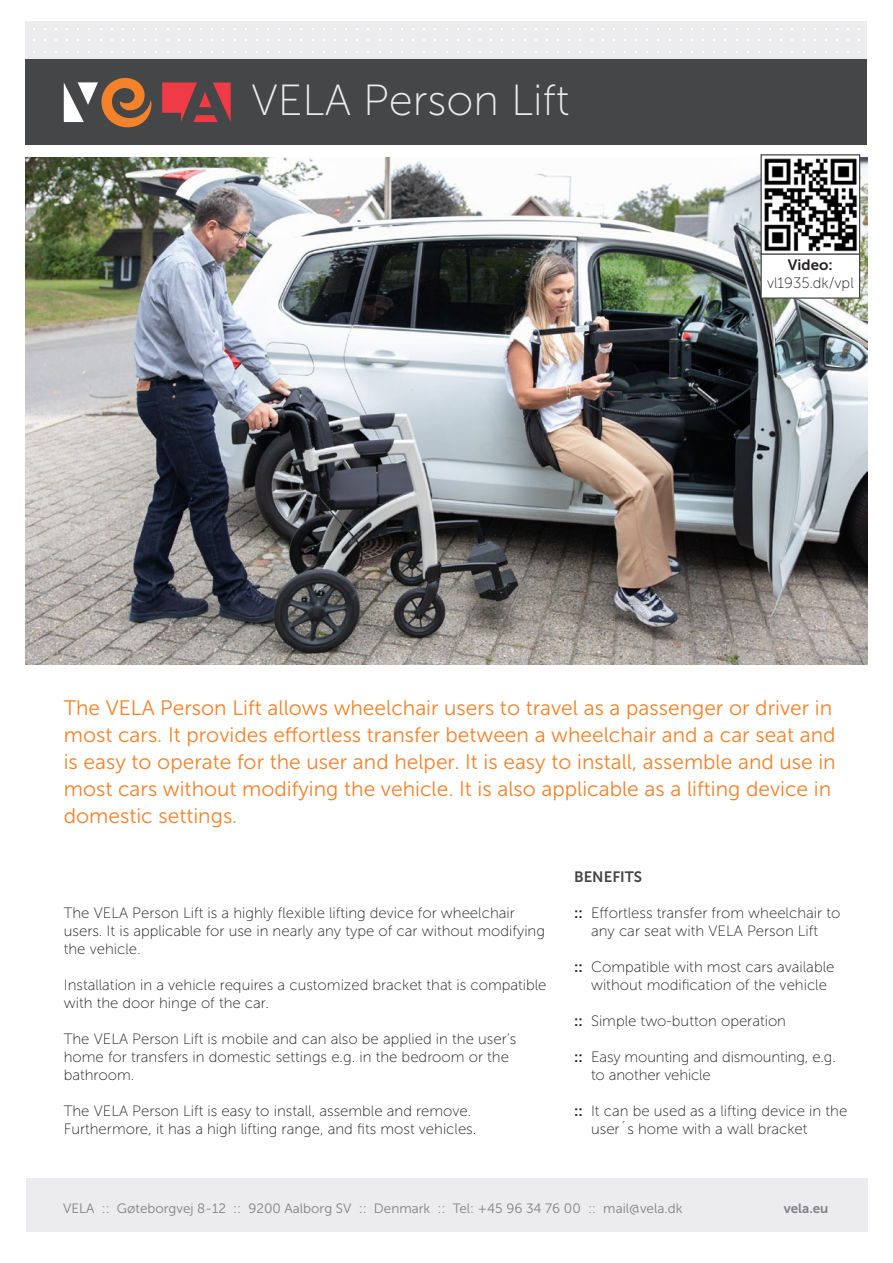
<style>
.page{position:relative;width:893px;height:1263px;background:#fff}
.page>*{position:absolute;margin:0;border:0;box-sizing:border-box;transform-origin:0 0}
.Titeloverskrift{font:43.5px "Museo Sans 100";color:#ececee}
.Overskrift_orange{font:21px/27px "Museo Sans 300";color:#f4822b}
.Brødtekst_med_afsnitsafstand{font:15px/18px "Museo Sans 100";color:#231f20}
.Bullit_tekst_m_afsnitsafstand{font:15px/18px "Museo Sans 100";color:#231f20}
.Bullit_tekst{font:15px/18px "Museo Sans 100";color:#231f20;text-align:center}
.Underoverskrifter{font:15px "Museo Sans 700";color:#454647}
.t1{font:13.5px "Museo Sans 300";color:#808285}
.t2{font:13.5px "Museo Sans 700";color:#808285}
.s1{font-family:"Museo Sans 700"}
</style>
<div class="page">
<img style="left:26px;top:157px;width:841px;height:508px">
<div style="left:26px;top:21px;width:841px;height:39px;background:#ececee"></div>
<div style="left:26px;top:60px;width:841px;height:85px;background:#454647"></div>
<svg style="left:162px;top:82px;width:69px;height:40px"></svg>
<svg style="left:64px;top:78px;width:88px;height:49px"></svg>
<div style="left:26px;top:1179px;width:841px;height:53px;background:#ececee"></div>
<div style="left:761px;top:254px;width:99px;height:44px;background:#fff"></div>
<div style="left:760px;top:253px;width:100px;height:46px;border:1px solid #454647"></div>
<img style="left:762px;top:157px;width:96px;height:96px">
<div style="left:760px;top:154px;width:100px;height:101px;border:1px solid #454647"></div>
<p class="Titeloverskrift" style="left:251px;top:77px;width:320px">VELA Person Lift</p>
<p class="Bullit_tekst" style="left:767px;top:256px;width:88px"><span class="s1">Video: </span>vl1935.dk/vpl</p>
<p class="Overskrift_orange" style="left:64px;top:695px;width:773px">The VELA Person Lift allows wheelchair users to travel as a passenger or driver in most cars. It provides effortless transfer between a wheelchair and a car seat and is easy to operate for the user and helper. It is easy to install, assemble and use in most cars without modifying the vehicle. It is also applicable as a lifting device in domestic settings.</p>
<p class="Brødtekst_med_afsnitsafstand" style="left:64px;top:904px;width:483px">The VELA Person Lift is a highly flexible lifting device for wheelchair users. It is applicable for use in nearly any type of car without modifying the vehicle.</p>
<p class="Brødtekst_med_afsnitsafstand" style="left:64px;top:976px;width:484px">Installation in a vehicle requires a customized bracket that is compatible with the door hinge of the car.</p>
<p class="Brødtekst_med_afsnitsafstand" style="left:64px;top:1030px;width:454px">The VELA Person Lift is mobile and can also be applied in the user’s home for transfers in domestic settings e.g. in the bedroom or the bathroom.</p>
<p class="Brødtekst_med_afsnitsafstand" style="left:64px;top:1102px;width:414px">The VELA Person Lift is easy to install, assemble and remove.<br>Furthermore, it has a high lifting range, and fits most vehicles.</p>
<p class="Underoverskrifter" style="left:574px;top:868px;width:70px">BENEFITS</p>
<p class="Bullit_tekst_m_afsnitsafstand" style="left:574px;top:904px;width:268px;text-align:center"><span class="s1">::</span> Effortless transfer from wheelchair to any car seat with VELA Person Lift</p>
<p class="Bullit_tekst_m_afsnitsafstand" style="left:591px;top:958px;width:245px;text-indent:-17px"><span class="s1">::</span> Compatible with most cars available without modification of the vehicle</p>
<p class="Bullit_tekst_m_afsnitsafstand" style="left:574px;top:1012px;width:214px"><span class="s1">::</span> Simple two-button operation</p>
<p class="Bullit_tekst_m_afsnitsafstand" style="left:591px;top:1048px;width:246px;text-indent:-17px"><span class="s1">::</span> Easy mounting and dismounting, e.g. to another vehicle</p>
<p class="Bullit_tekst_m_afsnitsafstand" style="left:591px;top:1102px;width:258px;text-indent:-17px"><span class="s1">::</span> It can be used as a lifting device in the user´s home with a wall bracket</p>
<p class="t1" style="left:63px;top:1200px;width:621px">VELA :: Gøteborgvej 8-12 :: 9200 Aalborg SV :: Denmark :: Tel: +45 96 34 76 00 :: mail@vela.dk</p>
<p class="t2" style="left:784px;top:1200px;width:46px">vela.eu</p>
</div>
